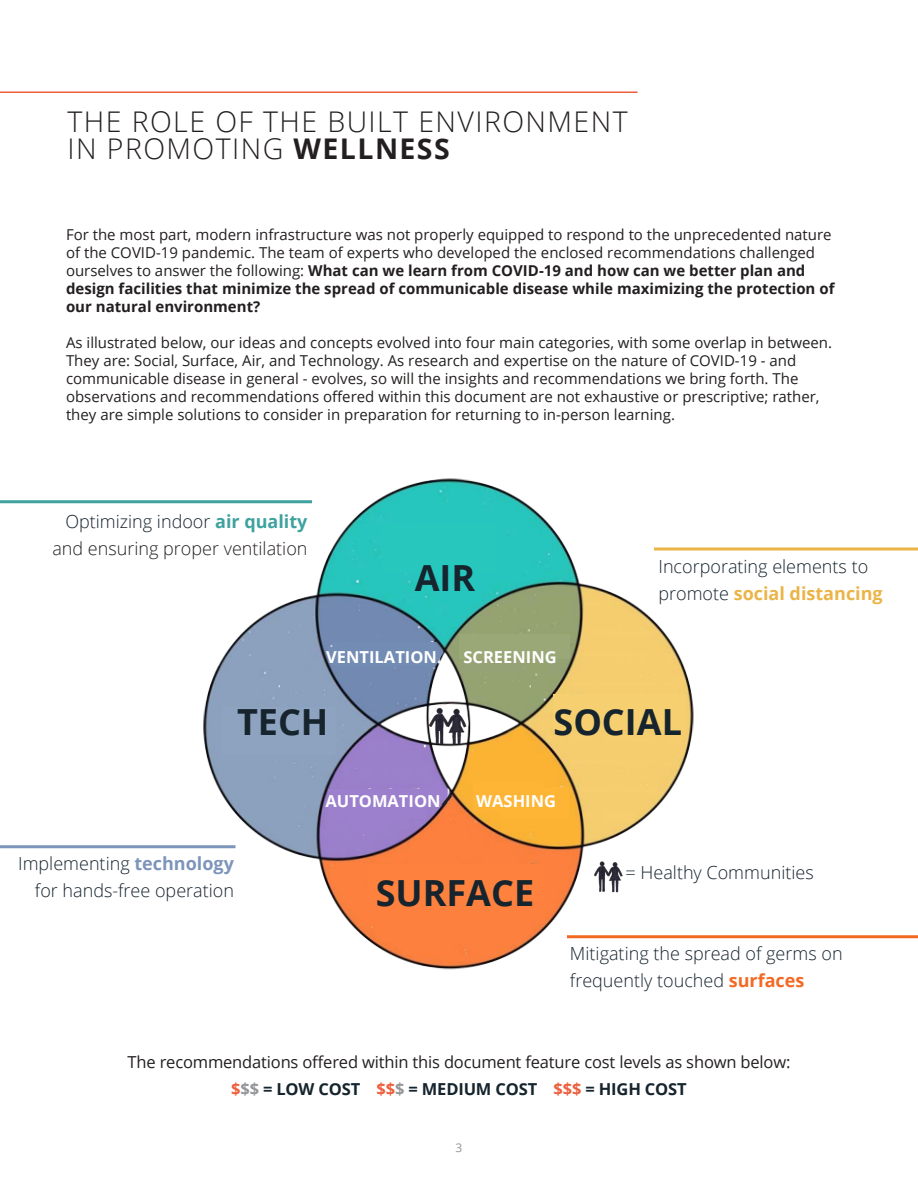
<style>
.page{position:relative;width:918px;height:1188px;background:#fff}
.page>*{position:absolute;margin:0;border:0;box-sizing:border-box;transform-origin:0 0}
.Body_Text{font:700 36px "Open Sans";color:#16242e}
.Chapter_Title_-_Alig{font:300 28.5px/27px "Open Sans";letter-spacing:.05em;color:#231f20}
.Body_Text-2{font:300 18px/27px "Open Sans";color:#16242e}
.Body_Text-3{font:300 18px/27px "Open Sans";color:#231f20;text-align:right}
.Body_Text-4{font:16.5px "Open Sans";letter-spacing:-.01em;color:#231f20}
.Body_Text-5{font:700 16.5px "Open Sans";letter-spacing:-.01em;color:#16242e}
.Body_Text-6{font:700 16.5px "Open Sans";color:#fff}
.Body_Text-7{font:15px/18px "Open Sans";color:#231f20}
.t1{font:12px "Open Sans";color:#939598}
.s1{font-weight:700}
.s2{color:#16242e}
.s3{font-weight:700;color:#3ea29f}
.s4{font-weight:700;color:#ebb447}
.s5{font-weight:700;color:#7d94bb}
.s6{font-weight:700;color:#f36923}
.s7{color:#ed5f3c}
.s8{color:#939598}
</style>
<div class="page">
<hr style="left:0;top:92px;width:638px;height:1px;background:#ed5f3c">
<hr style="left:0;top:500px;width:312px;height:3px;background:#3ea29f">
<hr style="left:0;top:845px;width:236px;height:3px;background:#7d94bb">
<hr style="left:567px;top:935px;width:351px;height:3px;background:#f36923">
<hr style="left:654px;top:548px;width:264px;height:2px;background:#ebb447">
<img style="left:183px;top:478px;width:531px;height:492px">
<svg style="left:429px;top:704px;width:39px;height:38px"></svg>
<img style="left:430px;top:701px;width:37px;height:43px">
<img style="left:594px;top:857px;width:28px;height:37px">
<div style="left:553px;top:694px;width:133px;height:36px;background:#f6cf70"></div>
<div style="left:368px;top:864px;width:176px;height:36px;background:#ff813e"></div>
<div style="left:382px;top:524px;width:114px;height:48px;background:#27c7bd"></div>
<div style="left:500px;top:788px;width:69px;height:30px;background:#feb535"></div>
<div style="left:474px;top:782px;width:69px;height:30px;background:#feb535"></div>
<div style="left:328px;top:789px;width:98px;height:30px;background:#9c80cd"></div>
<svg style="left:349px;top:780px;width:106px;height:55px"></svg>
<div style="left:328px;top:647px;width:98px;height:15px;background:#738cb4"></div>
<div style="left:332px;top:651px;width:103px;height:15px;background:#738cb4"></div>
<div style="left:333px;top:642px;width:103px;height:15px;background:#738cb4"></div>
<svg style="left:435px;top:647px;width:9px;height:18px"></svg>
<div style="left:459px;top:634px;width:111px;height:25px;background:#9aa877"></div>
<div style="left:222px;top:707px;width:114px;height:48px;background:#8ea3c0"></div>
<p class="Chapter_Title_-_Alig" style="left:68px;top:107px;width:562px">THE ROLE OF THE BUILT ENVIRONMENT<br>IN PROMOTING <span class="s1">WELLNESS</span></p>
<p class="Body_Text-7" style="left:66px;top:225px;width:770px">For the most part, modern infrastructure was not properly equipped to respond to the unprecedented nature of the COVID-19 pandemic. The team of experts who developed the enclosed recommendations challenged ourselves to answer the following: <span class="s1">What can we learn from COVID-19 and how can we better plan and design facilities that minimize the spread of communicable disease while maximizing the protection of our natural environment?</span></p>
<p class="Body_Text-7" style="left:66px;top:333px;width:768px">As illustrated below, our ideas and concepts evolved into four main categories, with some overlap in between.<br>They are: Social, Surface, Air, and Technology. As research and expertise on the nature of COVID-19 - and communicable disease in general - evolves, so will the insights and recommendations we bring forth. The observations and recommendations offered within this document are not exhaustive or prescriptive; rather, they are simple solutions to consider in preparation for returning to in-person learning.</p>
<p class="Body_Text-3" style="left:52px;top:507px;width:257px"><span class="s2">Optimizing indoor</span> <span class="s3">air quality </span>and ensuring proper ventilation</p>
<p class="Body_Text" style="left:415px;top:553px;width:62px">AIR</p>
<p class="Body_Text-6" style="left:326px;top:645px;width:112px">VENTILATION</p>
<p class="Body_Text-6" style="left:464px;top:645px;width:95px">SCREENING</p>
<p class="Body_Text-2" style="left:658px;top:552px;width:226px">Incorporating elements to promote <span class="s4">social distancing</span></p>
<p class="Body_Text" style="left:237px;top:697px;width:93px">TECH</p>
<p class="Body_Text" style="left:554px;top:697px;width:130px">SOCIAL</p>
<p class="Body_Text" style="left:548px;top:697px;width:130px">SOCIAL</p>
<p class="Body_Text-2" style="left:18px;top:849px;width:217px;text-align:right">Implementing <span class="s5">technology </span>for hands-free operation</p>
<p class="Body_Text-6" style="left:326px;top:789px;width:117px">AUTOMATION</p>
<p class="Body_Text-6" style="left:476px;top:789px;width:81px">WASHING</p>
<p class="Body_Text" style="left:376px;top:868px;width:160px">SURFACE</p>
<p class="Body_Text-2" style="left:626px;top:858px;width:190px">= Healthy Communities</p>
<p class="Body_Text-2" style="left:570px;top:939px;width:274px">Mitigating the spread of germs on frequently touched <span class="s6">surfaces</span></p>
<p class="Body_Text-4" style="left:128px;top:1051px;width:664px">The recommendations offered within this document feature cost levels as shown below:</p>
<p class="Body_Text-5" style="left:231px;top:1077px;width:457px"><span class="s7">$</span><span class="s8">$$</span> = LOW COST <span class="s7">$$</span><span class="s8">$</span> = MEDIUM COST <span class="s7">$$$</span> = HIGH COST</p>
<p class="t1" style="left:456px;top:1139px;width:8px">3</p>
</div>
